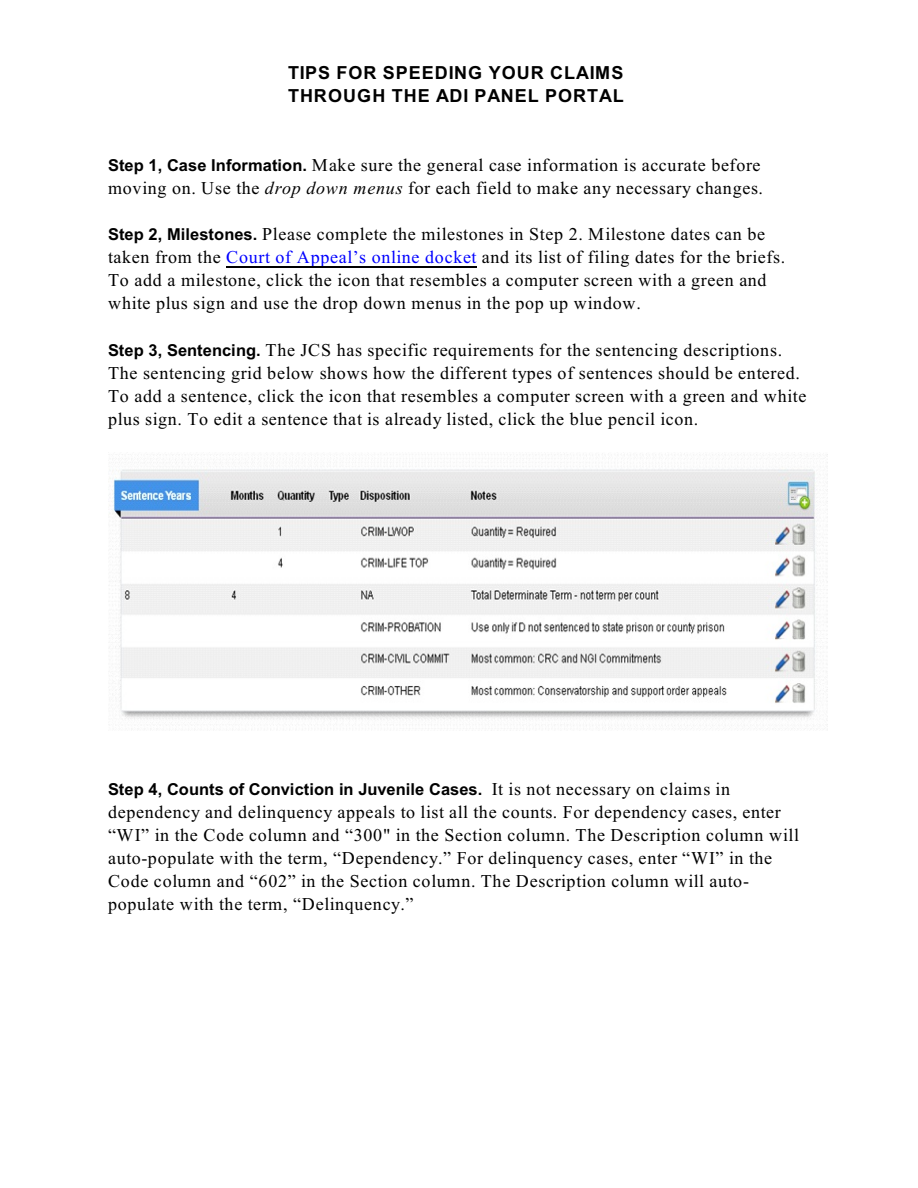
<style>
.page{position:relative;width:918px;height:1188px;background:#fff}
.page>*{position:absolute;margin:0;border:0;box-sizing:border-box;transform-origin:0 0}
.t1{font:18px/23.1px "Times New Roman";letter-spacing:.04em;color:#000}
.t2{font:700 18px/23.1px "Arial";letter-spacing:.055em;color:#000}
.t3{font:700 16.5px "Arial";color:#000}
.s1{font-family:"Arial";font-weight:700;font-size:16.5px}
.s2{font-style:italic}
.s3{color:#00f}
.s4{font-family:"Times New Roman";font-weight:400;font-size:18px}
</style>
<div class="page">
<hr style="left:226px;top:266px;width:251px;height:1px;background:#000">
<img style="left:109px;top:453px;width:719px;height:273px">
<p class="t2" style="left:288px;top:63px;width:337px">TIPS FOR SPEEDING YOUR CLAIMS<br>THROUGH THE ADI PANEL PORTAL</p>
<p class="t1" style="left:108px;top:155px;width:657px"><span class="s1">Step 1, Case Information.</span> Make sure the general case information is accurate before moving on. Use the <span class="s2">drop down menus</span> for each field to make any necessary changes.</p>
<p class="t1" style="left:108px;top:224px;width:679px"><span class="s1">Step 2, Milestones.</span> Please complete the milestones in Step 2. Milestone dates can be taken from the <span class="s3">Court of Appeal’s online docket</span> and its list of filing dates for the briefs.<br>To add a milestone, click the icon that resembles a computer screen with a green and white plus sign and use the drop down menus in the pop up window.</p>
<p class="t1" style="left:108px;top:340px;width:700px"><span class="s1">Step 3, Sentencing.</span> The JCS has specific requirements for the sentencing descriptions.<br>The sentencing grid below shows how the different types of sentences should be entered.<br>To add a sentence, click the icon that resembles a computer screen with a green and white plus sign. To edit a sentence that is already listed, click the blue pencil icon.</p>
<p class="t3" style="left:108px;top:783px;width:624px">Step 4, Counts of Conviction in Juvenile Cases. <span class="s4">It is not necessary on claims in</span></p>
<p class="t1" style="left:108px;top:802px;width:693px">dependency and delinquency appeals to list all the counts. For dependency cases, enter “WI” in the Code column and “300" in the Section column. The Description column will auto-populate with the term, “Dependency.” For delinquency cases, enter “WI” in the Code column and “602” in the Section column. The Description column will auto&shy;populate with the term, “Delinquency.”</p>
</div>
